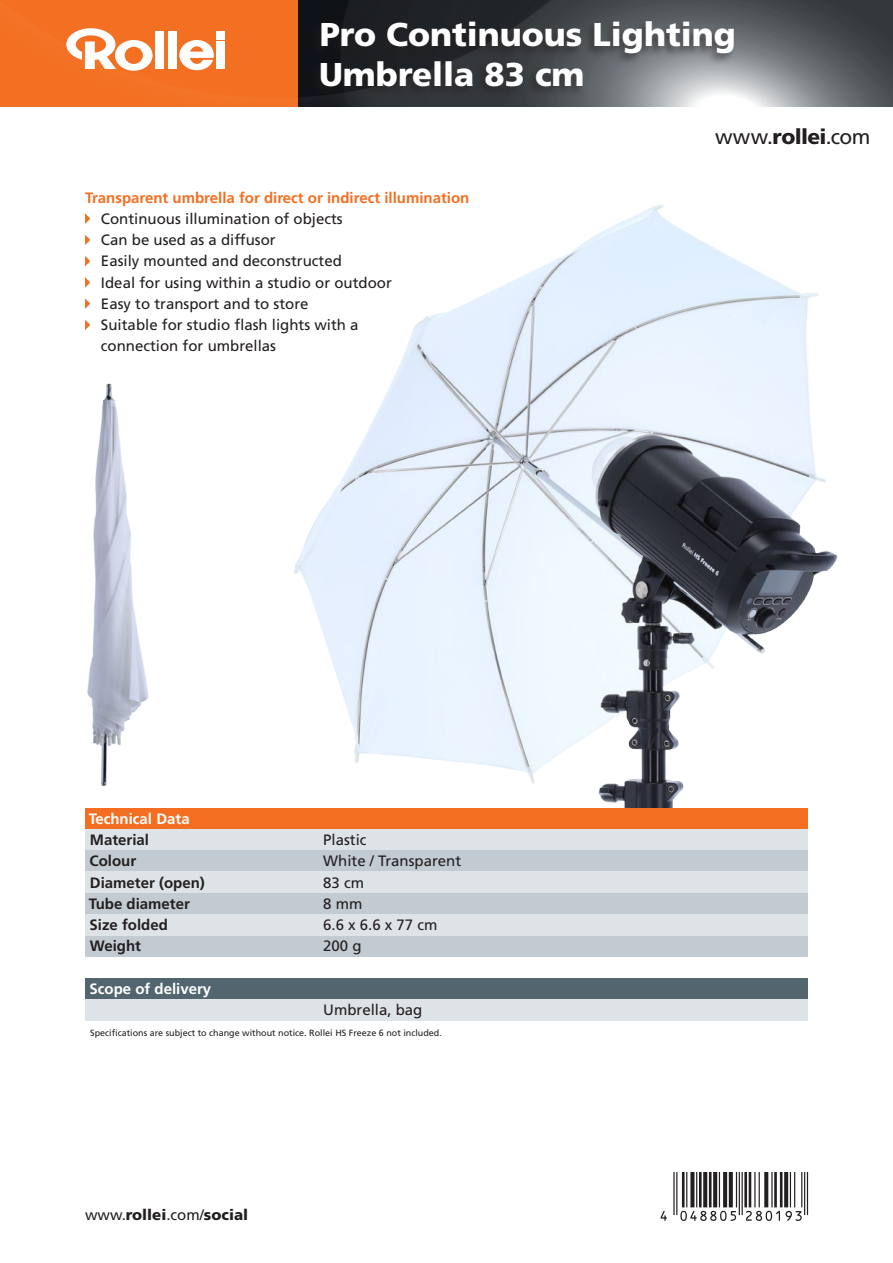
<style>
.page{position:relative;width:893px;height:1263px;background:#fff}
.page>*{position:absolute;margin:0;border:0;box-sizing:border-box;transform-origin:0 0}
.t1{font:900 33px/39.6px "Frutiger LT";color:#fff}
.t2{font:21px "Frutiger LT";letter-spacing:-.005em;color:#231f20}
._020_bold{font:15px/21.3px "Frutiger LT";color:#231f20}
.t3{font:700 15px "Frutiger LT";color:#231f20}
._020_bold-2{font:700 15px "Frutiger LT";color:#f36e21}
._020_bold-3{font:700 15px "Frutiger LT";color:#fff}
.t4{font:900 15px "Frutiger LT";color:#231f20}
.t5{font:9px "Frutiger LT";color:#231f20}
.s1{font-weight:400}
.s2{font-weight:900}
</style>
<div class="page">
<img style="left:294px;top:204px;width:544px;height:604px">
<img style="left:87px;top:383px;width:62px;height:403px">
<img style="left:298px;top:0;width:595px;height:106px">
<div style="left:0;top:0;width:298px;height:106px;background:#f36f21"></div>
<div style="left:310px;top:19px;width:426px;height:79px;background:#231f20;opacity:.6"></div>
<svg style="left:179px;top:40px;width:35px;height:30px"></svg>
<div style="left:155px;top:32px;width:9px;height:37px;background:#fff"></div>
<div style="left:168px;top:32px;width:8px;height:37px;background:#fff"></div>
<div style="left:216px;top:32px;width:9px;height:8px;background:#fff"></div>
<div style="left:216px;top:41px;width:9px;height:28px;background:#fff"></div>
<svg style="left:66px;top:28px;width:87px;height:43px"></svg>
<hr style="left:673px;top:1172px;width:2px;height:43px;background:#231f20">
<hr style="left:676px;top:1172px;width:1px;height:43px;background:#231f20">
<hr style="left:682px;top:1172px;width:2px;height:35px;background:#231f20">
<hr style="left:686px;top:1172px;width:1px;height:35px;background:#231f20">
<svg style="left:690px;top:1172px;width:4px;height:35px"></svg>
<hr style="left:696px;top:1172px;width:1px;height:35px;background:#231f20">
<hr style="left:699px;top:1172px;width:3px;height:35px;background:#231f20">
<svg style="left:703px;top:1172px;width:4px;height:35px"></svg>
<hr style="left:709px;top:1172px;width:2px;height:35px;background:#231f20">
<svg style="left:713px;top:1172px;width:4px;height:35px"></svg>
<hr style="left:719px;top:1172px;width:1px;height:35px;background:#231f20">
<svg style="left:723px;top:1172px;width:4px;height:35px"></svg>
<svg style="left:729px;top:1172px;width:4px;height:35px"></svg>
<hr style="left:736px;top:1172px;width:1px;height:35px;background:#231f20">
<hr style="left:739px;top:1172px;width:1px;height:43px;background:#231f20">
<hr style="left:742px;top:1172px;width:1px;height:43px;background:#231f20">
<hr style="left:744px;top:1172px;width:3px;height:35px;background:#231f20">
<hr style="left:749px;top:1172px;width:2px;height:35px;background:#231f20">
<hr style="left:754px;top:1172px;width:1px;height:35px;background:#231f20">
<hr style="left:759px;top:1172px;width:1px;height:35px;background:#231f20">
<svg style="left:764px;top:1172px;width:4px;height:35px"></svg>
<hr style="left:771px;top:1172px;width:2px;height:35px;background:#231f20">
<hr style="left:774px;top:1172px;width:3px;height:35px;background:#231f20">
<hr style="left:780px;top:1172px;width:2px;height:35px;background:#231f20">
<svg style="left:784px;top:1172px;width:4px;height:35px"></svg>
<hr style="left:790px;top:1172px;width:1px;height:35px;background:#231f20">
<hr style="left:794px;top:1172px;width:1px;height:35px;background:#231f20">
<hr style="left:801px;top:1172px;width:1px;height:35px;background:#231f20">
<hr style="left:804px;top:1172px;width:1px;height:43px;background:#231f20">
<hr style="left:807px;top:1172px;width:1px;height:43px;background:#231f20">
<svg style="left:661px;top:1211px;width:6px;height:10px"></svg>
<svg style="left:680px;top:1211px;width:56px;height:10px"></svg>
<svg style="left:746px;top:1211px;width:56px;height:10px"></svg>
<div style="left:85px;top:808px;width:723px;height:21px;background:#f36e21"></div>
<div style="left:85px;top:978px;width:723px;height:21px;background:#53656e"></div>
<div style="left:85px;top:829px;width:723px;height:21px;background:#dee3e7"></div>
<div style="left:85px;top:999px;width:723px;height:21px;background:#dee3e7"></div>
<div style="left:85px;top:850px;width:723px;height:22px;background:#c2cbd1"></div>
<div style="left:85px;top:893px;width:723px;height:21px;background:#c2cbd1"></div>
<div style="left:85px;top:935px;width:723px;height:22px;background:#c2cbd1"></div>
<div style="left:85px;top:872px;width:723px;height:21px;background:#dee3e7"></div>
<div style="left:85px;top:914px;width:723px;height:21px;background:#dee3e7"></div>
<svg style="left:85px;top:213px;width:5px;height:11px"></svg>
<svg style="left:85px;top:235px;width:5px;height:10px"></svg>
<svg style="left:85px;top:256px;width:5px;height:10px"></svg>
<svg style="left:85px;top:277px;width:5px;height:11px"></svg>
<svg style="left:85px;top:298px;width:5px;height:11px"></svg>
<svg style="left:85px;top:320px;width:5px;height:10px"></svg>
<h1 class="t1" style="left:319px;top:15px;width:418px">Pro Continuous Lighting<br>Umbrella 83 cm</h1>
<p class="_020_bold-2" style="left:85px;top:189px;width:386px">Transparent umbrella for direct or indirect illumination</p>
<p class="_020_bold" style="left:101px;top:208px;width:243px">Continuous illumination of objects</p>
<p class="_020_bold" style="left:101px;top:229px;width:176px">Can be used as a diffusor</p>
<p class="_020_bold" style="left:101px;top:251px;width:242px">Easily mounted and deconstructed</p>
<p class="_020_bold" style="left:101px;top:272px;width:292px">Ideal for using within a studio or outdoor</p>
<p class="_020_bold" style="left:101px;top:293px;width:209px">Easy to transport and to store</p>
<p class="_020_bold" style="left:101px;top:314px;width:259px">Suitable for studio flash lights with a connection for umbrellas</p>
<p class="_020_bold-3" style="left:89px;top:810px;width:102px">Technical Data</p>
<p class="t3" style="left:90px;top:831px;width:61px">Material</p>
<p class="_020_bold" style="left:323px;top:829px;width:45px">Plastic</p>
<p class="t3" style="left:90px;top:852px;width:48px">Colour</p>
<p class="_020_bold" style="left:323px;top:850px;width:140px">White / Transparent</p>
<p class="t3" style="left:90px;top:873px;width:117px">Diameter (open)</p>
<p class="_020_bold" style="left:323px;top:872px;width:42px">83 cm</p>
<p class="t3" style="left:89px;top:895px;width:103px">Tube diameter</p>
<p class="_020_bold" style="left:323px;top:893px;width:41px">8 mm</p>
<p class="t3" style="left:90px;top:916px;width:80px">Size folded</p>
<p class="_020_bold" style="left:323px;top:914px;width:116px">6.6 x 6.6 x 77 cm</p>
<p class="t3" style="left:90px;top:937px;width:53px">Weight</p>
<p class="_020_bold" style="left:323px;top:935px;width:40px">200 g</p>
<p class="_020_bold-3" style="left:90px;top:980px;width:123px">Scope of delivery</p>
<p class="_020_bold" style="left:323px;top:999px;width:101px">Umbrella, bag</p>
<p class="t5" style="left:90px;top:1028px;width:353px">Specifications are subject to change without notice. Rollei HS Freeze 6 not included.</p>
<p class="t4" style="left:85px;top:1206px;width:165px"><span class="s1">www.</span>rollei<span class="s1">.com/</span>social</p>
<h2 class="t2" style="left:715px;top:125px;width:157px">www.<span class="s2">rollei</span>.com</h2>
</div>
